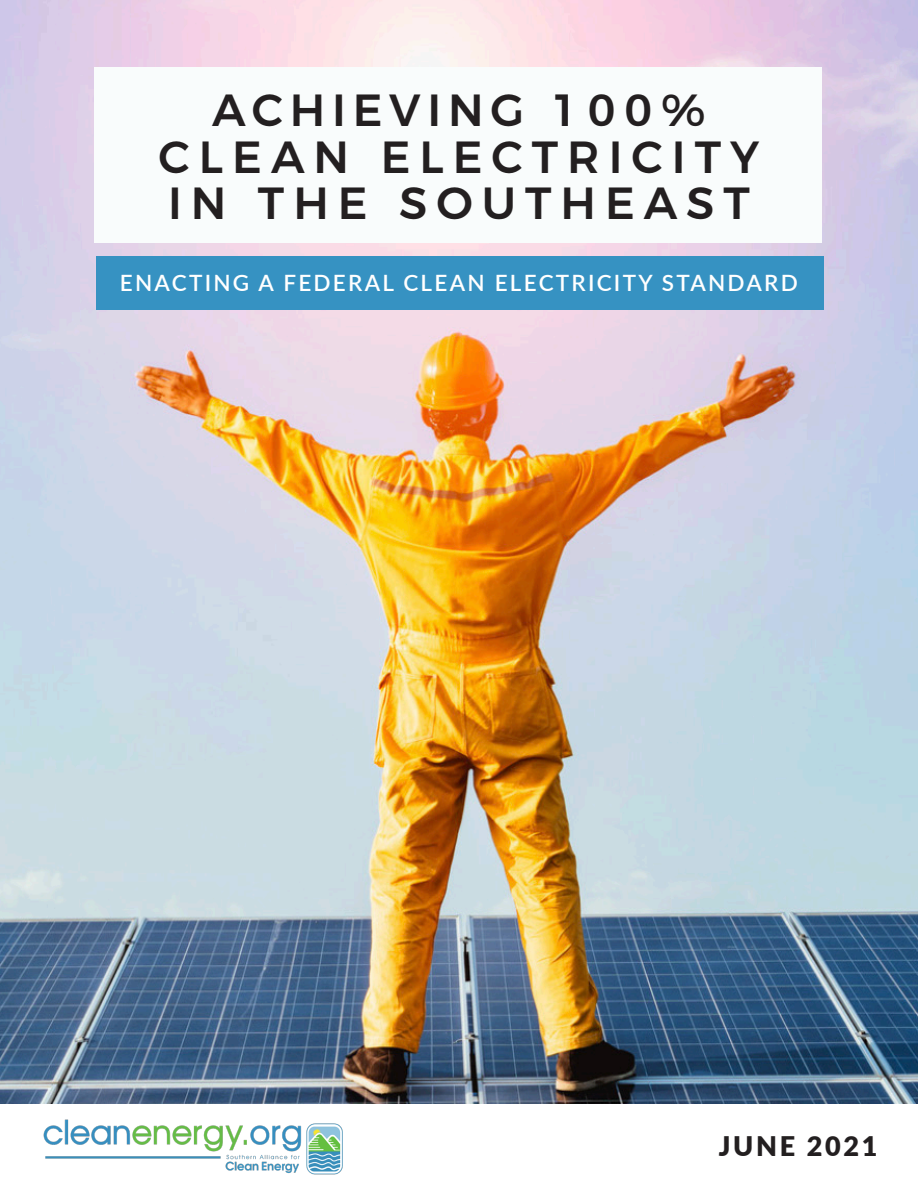
<style>
.page{position:relative;width:918px;height:1188px;background:#fff}
.page>*{position:absolute;margin:0;border:0;box-sizing:border-box;transform-origin:0 0}
.t1{font:500 45px/46.5px "Montserrat";letter-spacing:.2em;color:#231f20;text-align:center}
.t2{font:900 27px "Lato";letter-spacing:.1em;color:#231f20}
.t3{font:600 22.5px "Lato";letter-spacing:.1em;color:#fff}
</style>
<div class="page">
<img style="left:43px;top:1119px;width:300px;height:56px">
<img style="left:0;top:0;width:918px;height:1103px">
<div style="left:96px;top:256px;width:728px;height:54px;background:#3692c2"></div>
<div style="left:94px;top:68px;width:728px;height:175px;background:#f9fcfc"></div>
<p class="t1" style="left:159px;top:83px;width:602px">ACHIEVING 100%<br>CLEAN ELECTRICITY<br>IN THE SOUTHEAST</p>
<p class="t3" style="left:120px;top:267px;width:679px">ENACTING A FEDERAL CLEAN ELECTRICITY STANDARD</p>
<p class="t2" style="left:719px;top:1126px;width:160px">JUNE 2021</p>
</div>
